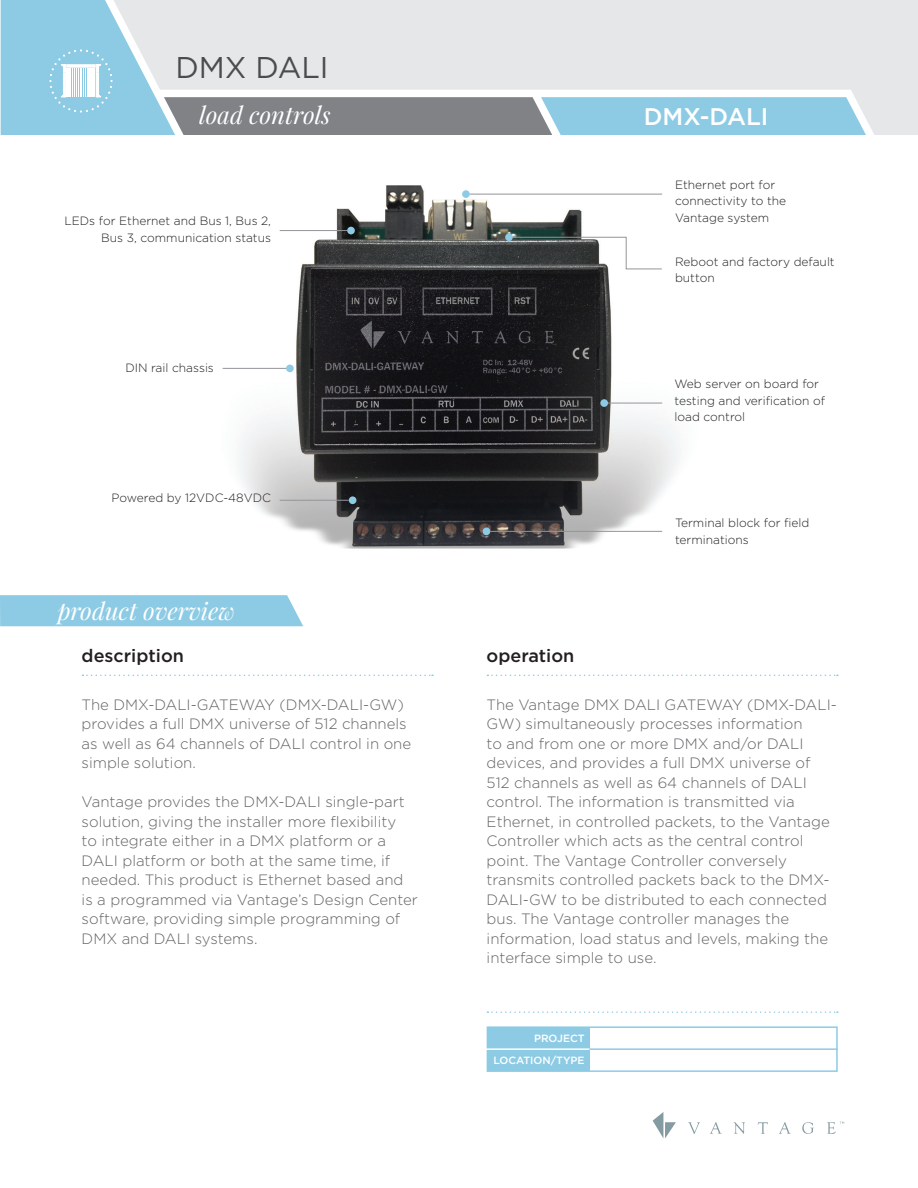
<style>
.page{position:relative;width:918px;height:1188px;background:#fff}
.page>*{position:absolute;margin:0;border:0;box-sizing:border-box;transform-origin:0 0}
.t1{font:30px "Gotham";color:#4b4c4d}
.t2{font:italic 24px "Playfair Display";color:#fff}
.t3{font:500 24px "Gotham";color:#fff}
.t4{font:500 18px "Gotham";color:#231f20}
.t5{font:300 15px/19.5px "Gotham";color:#636366}
.t6{font:300 12px/16.5px "Gotham";color:#231f20}
.t7{font:500 10.5px "Gotham";color:#fff}
</style>
<div class="page">
<img style="left:222px;top:185px;width:459px;height:364px">
<div style="left:866px;top:0;width:52px;height:135px;background:#e6e7e9"></div>
<div style="left:347px;top:227px;width:8px;height:7px;background:#8dcbe5;border-radius:50%"></div>
<hr style="left:280px;top:230px;width:67px;height:1px;background:#939598">
<div style="left:286px;top:365px;width:8px;height:7px;background:#8dcbe5;border-radius:50%"></div>
<hr style="left:223px;top:368px;width:63px;height:1px;background:#939598">
<div style="left:349px;top:496px;width:7px;height:8px;background:#8dcbe5;border-radius:50%"></div>
<hr style="left:280px;top:500px;width:69px;height:1px;background:#939598">
<div style="left:600px;top:399px;width:8px;height:8px;background:#8dcbe5;border-radius:50%"></div>
<hr style="left:608px;top:403px;width:54px;height:1px;background:#939598">
<div style="left:505px;top:233px;width:8px;height:8px;background:#8dcbe5;border-radius:50%"></div>
<svg style="left:512px;top:237px;width:151px;height:33px"></svg>
<div style="left:462px;top:190px;width:8px;height:8px;background:#8dcbe5;border-radius:50%"></div>
<hr style="left:470px;top:194px;width:192px;height:1px;background:#939598">
<div style="left:483px;top:528px;width:7px;height:7px;background:#8dcbe5;border-radius:50%"></div>
<hr style="left:490px;top:531px;width:172px;height:1px;background:#939598">
<svg style="left:688px;top:1122px;width:12px;height:12px"></svg>
<svg style="left:710px;top:1122px;width:12px;height:12px"></svg>
<svg style="left:733px;top:1122px;width:12px;height:12px"></svg>
<svg style="left:758px;top:1122px;width:10px;height:12px"></svg>
<svg style="left:779px;top:1122px;width:12px;height:12px"></svg>
<svg style="left:802px;top:1122px;width:12px;height:12px"></svg>
<svg style="left:653px;top:1112px;width:23px;height:26px"></svg>
<svg style="left:827px;top:1122px;width:17px;height:12px"></svg>
<svg style="left:82px;top:675px;width:351px;height:1px"></svg>
<svg style="left:487px;top:675px;width:351px;height:1px"></svg>
<div style="left:0;top:595px;width:303px;height:31px;background:#8dcbe5"></div>
<svg style="left:1px;top:0;width:865px;height:135px;background:#c5d5dd"></svg>
<div style="left:487px;top:1027px;width:103px;height:44px;background:#8dcbe5"></div>
<svg style="left:487px;top:1011px;width:351px;height:2px"></svg>
<div style="left:487px;top:1026px;width:351px;height:46px;border:2px solid #8dcbe5"></div>
<hr style="left:486px;top:1048px;width:104px;height:2px;background:#fff">
<hr style="left:590px;top:1048px;width:248px;height:2px;background:#8dcbe5">
<p class="t1" style="left:175px;top:48px;width:155px">DMX DALI</p>
<p class="t2" style="left:199px;top:99px;width:133px">load controls</p>
<p class="t3" style="left:644px;top:101px;width:126px">DMX-DALI</p>
<p class="t6" style="left:64px;top:212px;width:208px;text-align:right">LEDs for Ethernet and Bus 1, Bus 2,<br>Bus 3, communication status</p>
<p class="t6" style="left:125px;top:359px;width:90px">DIN rail chassis</p>
<p class="t6" style="left:112px;top:489px;width:161px">Powered by 12VDC-48VDC</p>
<p class="t2" style="left:57px;top:595px;width:179px">product overview</p>
<p class="t4" style="left:82px;top:644px;width:104px">description</p>
<p class="t4" style="left:487px;top:644px;width:89px">operation</p>
<p class="t6" style="left:675px;top:176px;width:113px">Ethernet port for connectivity to the<br>Vantage system</p>
<p class="t6" style="left:675px;top:253px;width:161px">Reboot and factory default button</p>
<p class="t6" style="left:674px;top:375px;width:152px">Web server on board for testing and verification of load control</p>
<p class="t6" style="left:675px;top:515px;width:136px">Terminal block for field terminations</p>
<p class="t5" style="left:82px;top:694px;width:331px">The DMX-DALI-GATEWAY (DMX-DALI-GW) provides a full DMX universe of 512 channels as well as 64 channels of DALI control in one simple solution.</p>
<p class="t5" style="left:82px;top:792px;width:338px">Vantage provides the DMX-DALI single-part solution, giving the installer more flexibility<br>to integrate either in a DMX platform or a DALI platform or both at the same time, if needed. This product is Ethernet based and is a programmed via Vantage’s Design Center software, providing simple programming of DMX and DALI systems.</p>
<p class="t5" style="left:487px;top:694px;width:352px">The Vantage DMX DALI GATEWAY (DMX-DALI-GW) simultaneously processes information<br>to and from one or more DMX and/or DALI devices, and provides a full DMX universe of 512 channels as well as 64 channels of DALI control. The information is transmitted via Ethernet, in controlled packets, to the Vantage</p>
<p class="t5" style="left:487px;top:831px;width:344px">Controller which acts as the central control point. The Vantage Controller conversely transmits controlled packets back to the DMX-DALI-GW to be distributed to each connected bus. The Vantage controller manages the information, load status and levels, making the interface simple to use.</p>
<p class="t7" style="left:534px;top:1031px;width:52px">PROJECT</p>
<p class="t7" style="left:493px;top:1054px;width:93px">LOCATION/TYPE</p>
</div>
